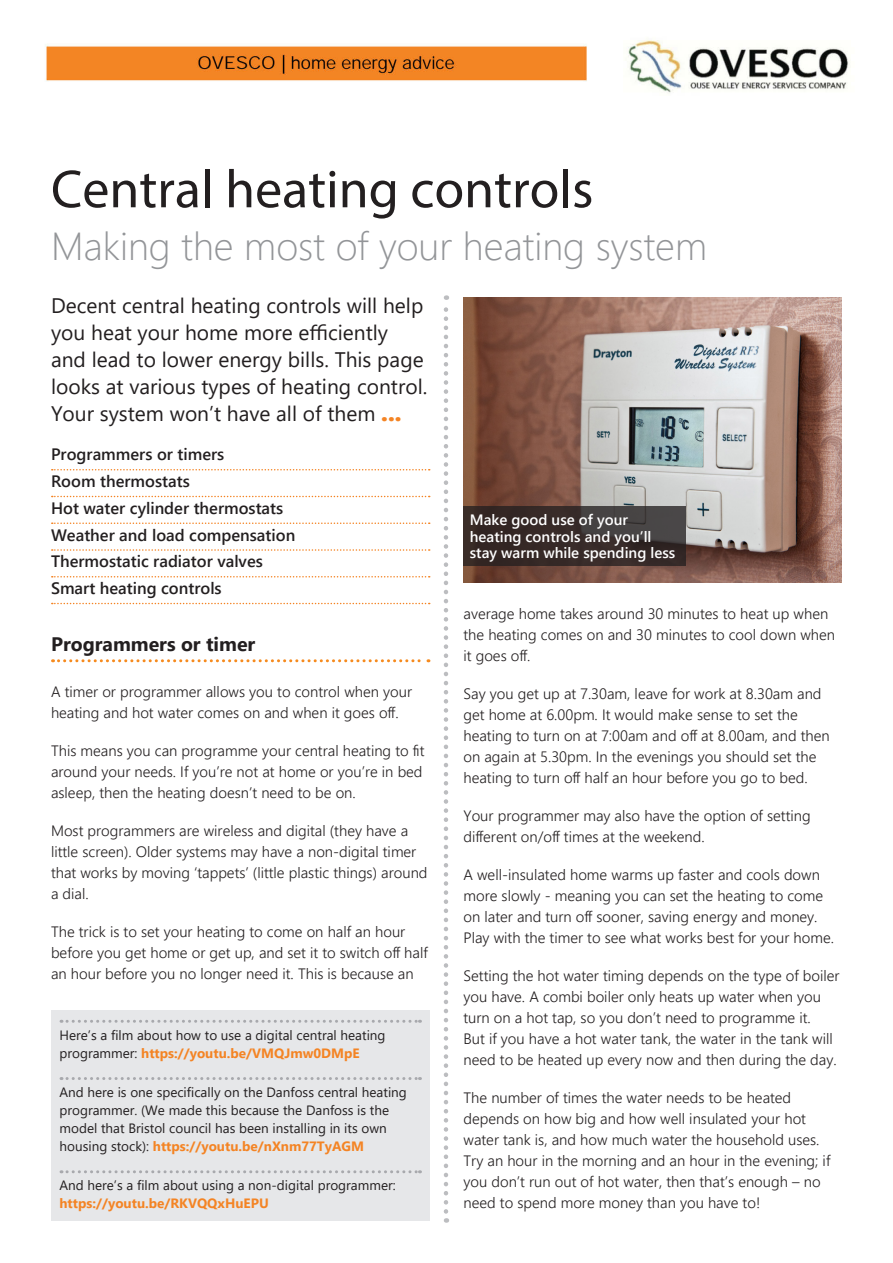
<style>
.page{position:relative;width:893px;height:1263px;background:#fff}
.page>*{position:absolute;margin:0;border:0;box-sizing:border-box;transform-origin:0 0}
.t1{font:54px "Myriad Pro";color:#231f20}
.t2{font:300 39px "Segoe UI";color:#939598}
.t3{font:21px/27px "Segoe UI";color:#231f20}
.subhead{font:700 19.5px "Segoe UI";color:#231f20}
.t4{font:600 16.5px "Segoe UI";color:#231f20}
.t5{font:300 15px/21px "Segoe UI";color:#231f20}
.t6{font:600 15px/16.5px "Segoe UI";color:#fff}
.t7{font:13.5px/18px "Segoe UI";color:#231f20}
.s1{font-family:"Segoe UI Black";color:#f48424}
.s2{font-weight:700;color:#f48424}
</style>
<div class="page">
<div style="left:51px;top:1010px;width:378px;height:210px;background:#e6e7e9"></div>
<svg style="left:52px;top:469px;width:378px;height:1px"></svg>
<svg style="left:52px;top:496px;width:378px;height:1px"></svg>
<svg style="left:52px;top:522px;width:378px;height:2px"></svg>
<svg style="left:52px;top:549px;width:378px;height:2px"></svg>
<svg style="left:52px;top:576px;width:378px;height:1px"></svg>
<svg style="left:52px;top:603px;width:378px;height:1px"></svg>
<svg style="left:444px;top:295px;width:4px;height:916px"></svg>
<svg style="left:53px;top:659px;width:376px;height:3px"></svg>
<img style="left:463px;top:298px;width:379px;height:285px">
<svg style="left:463px;top:507px;width:223px;height:59px;background:#392f2d"></svg>
<svg style="left:61px;top:1020px;width:359px;height:3px"></svg>
<svg style="left:61px;top:1077px;width:359px;height:3px"></svg>
<svg style="left:61px;top:1170px;width:359px;height:3px"></svg>
<img style="left:45px;top:40px;width:804px;height:53px">
<p class="t1" style="left:51px;top:156px;width:544px">Central heating controls</p>
<p class="t2" style="left:51px;top:210px;width:657px">Making the most of your heating system</p>
<p class="t3" style="left:51px;top:290px;width:378px">Decent central heating controls will help you heat your home more efficiently and lead to lower energy bills. This page looks at various types of heating control.<br>Your system won’t have all of them <span class="s1">...</span></p>
<p class="t4" style="left:51px;top:439px;width:175px">Programmers or timers</p>
<p class="t4" style="left:51px;top:466px;width:140px">Room thermostats</p>
<p class="t4" style="left:51px;top:493px;width:234px">Hot water cylinder thermostats</p>
<p class="t4" style="left:51px;top:519px;width:246px">Weather and load compensation</p>
<p class="t4" style="left:51px;top:546px;width:213px">Thermostatic radiator valves</p>
<p class="t4" style="left:51px;top:573px;width:172px">Smart heating controls</p>
<p class="subhead" style="left:51px;top:625px;width:206px">Programmers or timer</p>
<p class="t5" style="left:51px;top:680px;width:363px">A timer or programmer allows you to control when your heating and hot water comes on and when it goes off.</p>
<p class="t5" style="left:51px;top:739px;width:375px">This means you can programme your central heating to fit around your needs. If you’re not at home or you’re in bed asleep, then the heating doesn’t need to be on.</p>
<p class="t5" style="left:51px;top:819px;width:378px">Most programmers are wireless and digital (they have a little screen). Older systems may have a non-digital timer that works by moving ‘tappets’ (little plastic things) around a dial.</p>
<p class="t5" style="left:51px;top:920px;width:378px">The trick is to set your heating to come on half an hour before you get home or get up, and set it to switch off half an hour before you no longer need it. This is because an</p>
<p class="t7" style="left:60px;top:1025px;width:328px">Here’s a film about how to use a digital central heating programmer: <span class="s2">https://youtu.be/VMQJmw0DMpE</span></p>
<p class="t7" style="left:60px;top:1082px;width:349px">And here is one specifically on the Danfoss central heating programmer. (We made this because the Danfoss is the model that Bristol council has been installing in its own housing stock): <span class="s2">https://youtu.be/nXnm77TyAGM</span></p>
<p class="t7" style="left:60px;top:1175px;width:338px">And here’s a film about using a non-digital programmer: <span class="s2">https://youtu.be/RKVQQxHuEPU</span></p>
<p class="t6" style="left:470px;top:511px;width:207px">Make good use of your heating controls and you’ll stay warm while spending less</p>
<p class="t5" style="left:463px;top:602px;width:373px">average home takes around 30 minutes to heat up when the heating comes on and 30 minutes to cool down when it goes off.</p>
<p class="t5" style="left:463px;top:682px;width:368px">Say you get up at 7.30am, leave for work at 8.30am and get home at 6.00pm. It would make sense to set the heating to turn on at 7:00am and off at 8.00am, and then on again at 5.30pm. In the evenings you should set the heating to turn off half an hour before you go to bed.</p>
<p class="t5" style="left:463px;top:804px;width:349px">Your programmer may also have the option of setting different on/off times at the weekend.</p>
<p class="t5" style="left:463px;top:863px;width:372px">A well-insulated home warms up faster and cools down more slowly - meaning you can set the heating to come on later and turn off sooner, saving energy and money.<br>Play with the timer to see what works best for your home.</p>
<p class="t5" style="left:463px;top:964px;width:378px">Setting the hot water timing depends on the type of boiler you have. A combi boiler only heats up water when you turn on a hot tap, so you don’t need to programme it.<br>But if you have a hot water tank, the water in the tank will need to be heated up every now and then during the day.</p>
<p class="t5" style="left:463px;top:1086px;width:368px">The number of times the water needs to be heated depends on how big and how well insulated your hot water tank is, and how much water the household uses.<br>Try an hour in the morning and an hour in the evening; if you don’t run out of hot water, then that’s enough – no need to spend more money than you have to!</p>
</div>
